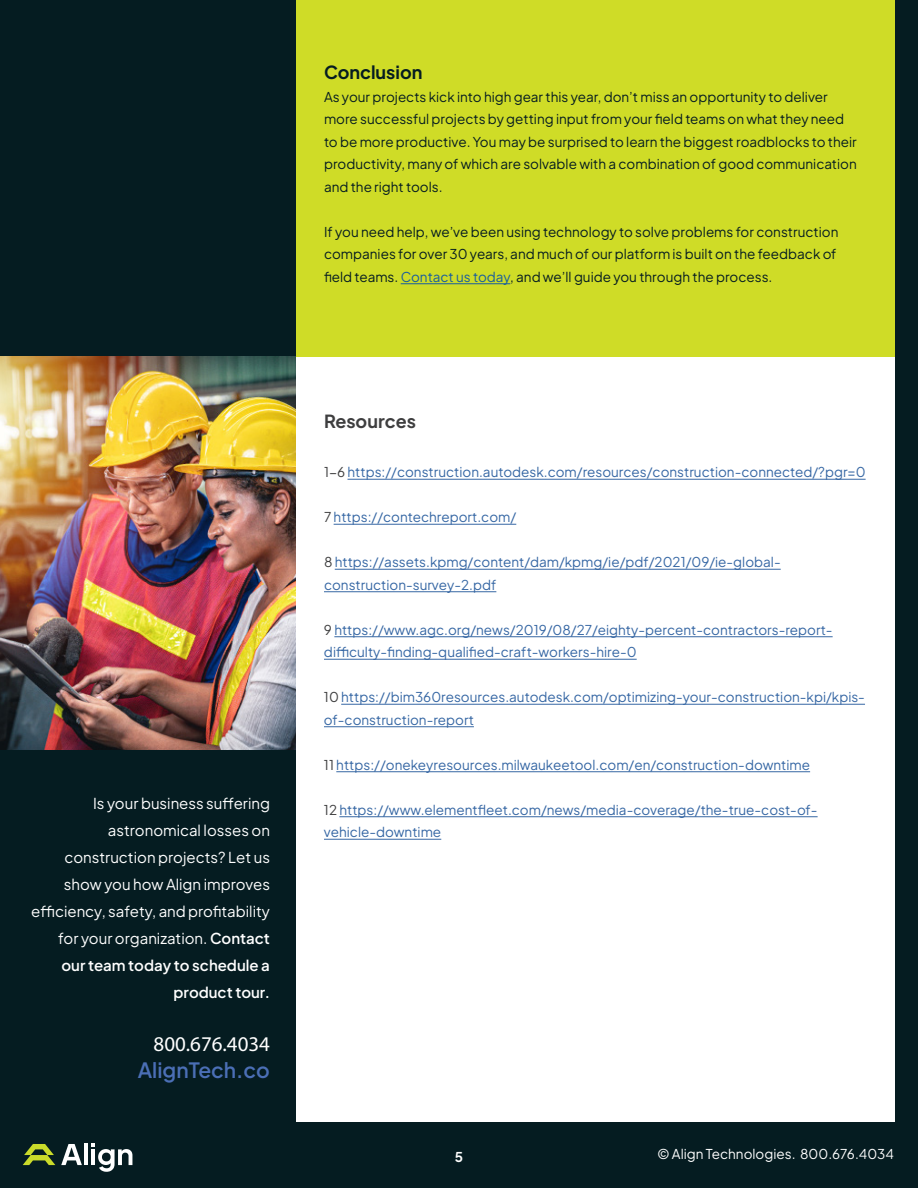
<style>
.page{position:relative;width:918px;height:1188px;background:#fff}
.page>*{position:absolute;margin:0;border:0;box-sizing:border-box;transform-origin:0 0}
.t1{font:21px "Myriad Pro";color:#fff}
.t2{font:600 21px "Plus Jakarta Sans";color:#4b6fb6}
.headline{font:700 18px "Plus Jakarta Sans";color:#051c21}
.headline-2{font:700 18px "Plus Jakarta Sans";color:#3e3e3f}
.body_paragraph{font:15px/27px "Plus Jakarta Sans";color:#fff;text-align:right}
.body_paragraph-2{font:13.5px/22.5px "Plus Jakarta Sans";color:#3667a4}
.body_paragraph-3{font:13.5px/22.5px "Plus Jakarta Sans";color:#051c21}
.t3{font:13.5px "Plus Jakarta Sans";color:#fff}
.t4{font:700 13.5px "Plus Jakarta Sans";color:#fff}
.s1{font-weight:600}
.s2{color:#175d9e}
.s3{color:#3e3e3f}
</style>
<div class="page">
<div style="left:0;top:0;width:918px;height:1120px;background:#051c21"></div>
<div style="left:0;top:1120px;width:918px;height:68px;background:#051c21;border:2px solid #051c21"></div>
<svg style="left:23px;top:1144px;width:32px;height:21px"></svg>
<hr style="left:84px;top:1143px;width:4px;height:22px;background:#fff">
<svg style="left:61px;top:1144px;width:21px;height:21px"></svg>
<svg style="left:91px;top:1143px;width:41px;height:29px"></svg>
<div style="left:296px;top:0;width:598px;height:1121px;background:#fff"></div>
<div style="left:296px;top:0;width:598px;height:356px;background:#cfdc27"></div>
<img style="left:0;top:356px;width:296px;height:394px">
<hr style="left:347px;top:479px;width:519px;height:1px;background:#3667a4">
<hr style="left:334px;top:524px;width:182px;height:1px;background:#3667a4">
<hr style="left:335px;top:569px;width:446px;height:1px;background:#3667a4">
<hr style="left:324px;top:591px;width:172px;height:1px;background:#3667a4">
<hr style="left:334px;top:636px;width:499px;height:1px;background:#3667a4">
<hr style="left:324px;top:659px;width:313px;height:1px;background:#3667a4">
<hr style="left:341px;top:704px;width:524px;height:1px;background:#3667a4">
<hr style="left:324px;top:726px;width:150px;height:1px;background:#3667a4">
<hr style="left:336px;top:771px;width:474px;height:1px;background:#3667a4">
<hr style="left:339px;top:816px;width:479px;height:1px;background:#3667a4">
<hr style="left:324px;top:839px;width:117px;height:1px;background:#3667a4">
<hr style="left:401px;top:283px;width:109px;height:1px;background:#175d9e">
<p class="body_paragraph" style="left:31px;top:789px;width:240px">Is your business suffering astronomical losses on construction projects? Let us show you how Align improves efficiency, safety, and profitability for your organization. <span class="s1">Contact our team today to schedule a product tour.</span></p>
<p class="t1" style="left:154px;top:1031px;width:118px">800.676.4034</p>
<p class="t2" style="left:138px;top:1051px;width:134px">AlignTech.co</p>
<p class="headline" style="left:324px;top:56px;width:100px">Conclusion</p>
<p class="body_paragraph-3" style="left:324px;top:84px;width:534px">As your projects kick into high gear this year, don’t miss an opportunity to deliver more successful projects by getting input from your field teams on what they need to be more productive. You may be surprised to learn the biggest roadblocks to their productivity, many of which are solvable with a combination of good communication and the right tools.</p>
<p class="body_paragraph-3" style="left:324px;top:219px;width:516px">If you need help, we’ve been using technology to solve problems for construction companies for over 30 years, and much of our platform is built on the feedback of field teams. <span class="s2">Contact us today</span>, and we’ll guide you through the process.</p>
<p class="headline-2" style="left:324px;top:405px;width:93px">Resources</p>
<p class="body_paragraph-2" style="left:324px;top:459px;width:543px"><span class="s3">1-6</span> https://construction.autodesk.com/resources/construction-connected/?pgr=0</p>
<p class="body_paragraph-2" style="left:324px;top:504px;width:194px"><span class="s3">7</span> https://contechreport.com/</p>
<p class="body_paragraph-2" style="left:324px;top:549px;width:458px"><span class="s3">8</span> https://assets.kpmg/content/dam/kpmg/ie/pdf/2021/09/ie-global&shy;construction-survey-2.pdf</p>
<p class="body_paragraph-2" style="left:324px;top:617px;width:510px"><span class="s3">9</span> https://www.agc.org/news/2019/08/27/eighty-percent-contractors-report&shy;difficulty-finding-qualified-craft-workers-hire-0</p>
<p class="body_paragraph-2" style="left:324px;top:684px;width:543px"><span class="s3">10</span> https://bim360resources.autodesk.com/optimizing-your-construction-kpi/kpis&shy;of-construction-report</p>
<p class="body_paragraph-2" style="left:324px;top:752px;width:488px"><span class="s3">11</span> https://onekeyresources.milwaukeetool.com/en/construction-downtime</p>
<p class="body_paragraph-2" style="left:324px;top:797px;width:495px"><span class="s3">12</span> https://www.elementfleet.com/news/media-coverage/the-true-cost-of&shy;vehicle-downtime</p>
<p class="t4" style="left:455px;top:1145px;width:10px">5</p>
<p class="t3" style="left:658px;top:1143px;width:238px">© Align Technologies. 800.676.4034</p>
</div>
